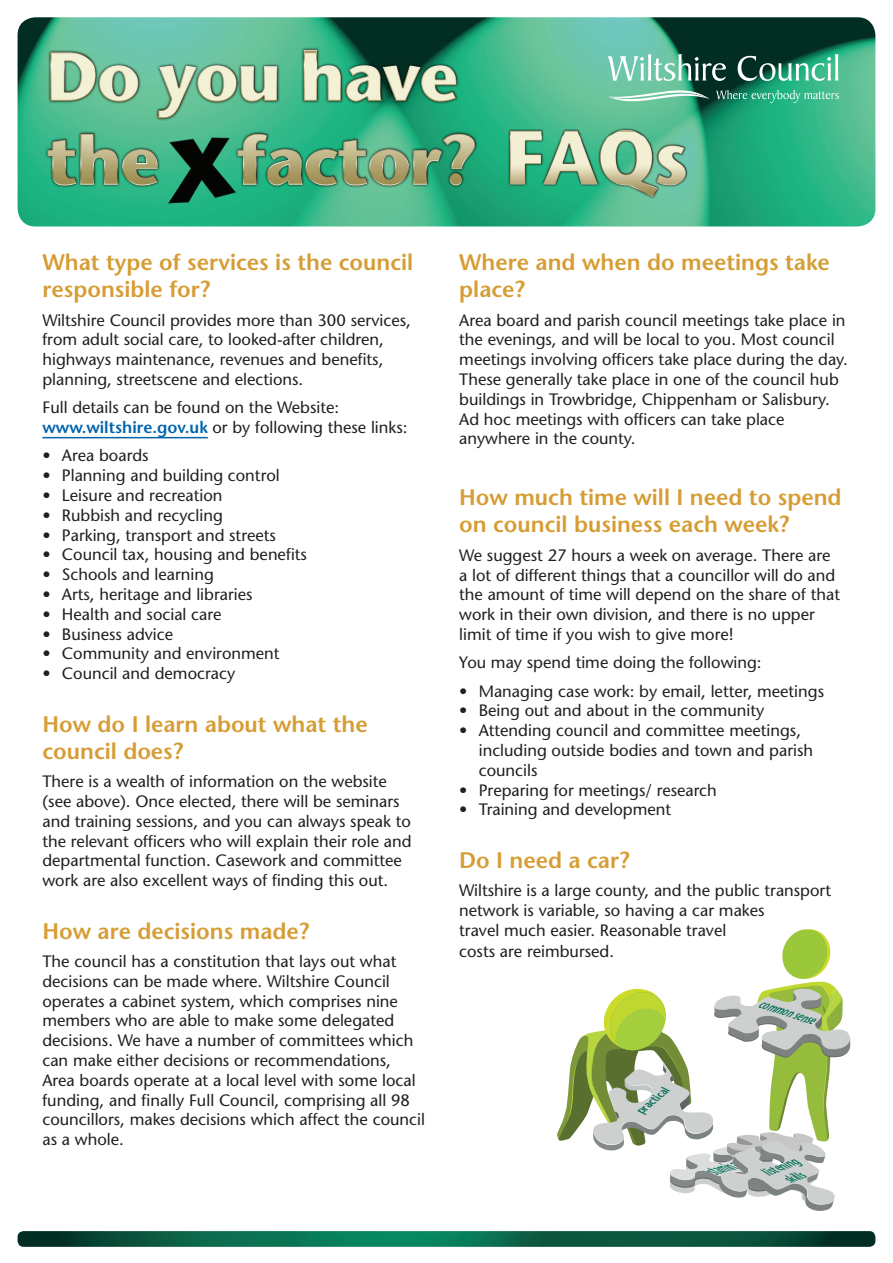
<style>
.page{position:relative;width:893px;height:1263px;background:#fff}
.page>*{position:absolute;margin:0;border:0;box-sizing:border-box;transform-origin:0 0}
.t1{font:600 22.5px/27px "Stone Sans";color:#d69d35}
.t2{font:16.5px/19.8px "Stone Sans";color:#231f20}
.t3{font:italic 600 14.25px "Stone Sans Std";color:#006d56;scale:.52 1}
.t4{font:italic 600 12.9px "Stone Sans Std";color:#006d56;scale:.64 1}
.t5{font:italic 600 12.6px/15.1px "Stone Sans Std";color:#006d56;text-align:right;scale:.68 1}
.t6{font:italic 600 11.4px "Stone Sans Std";color:#006d56;scale:.82 1}
.s1{font-weight:600;color:#0164ad}
</style>
<div class="page">
<img style="left:19px;top:17px;width:856px;height:209px">
<img style="left:18px;top:1231px;width:857px;height:16px">
<img style="left:17px;top:26px;width:510px;height:201px">
<svg style="left:608px;top:54px;width:231px;height:56px;background:#53a186"></svg>
<hr style="left:42px;top:437px;width:166px;height:1px;background:#0164ad">
<img style="left:495px;top:113px;width:205px;height:97px">
<svg style="left:557px;top:929px;width:294px;height:282px"></svg>
<h1 class="t1" style="left:42px;top:249px;width:372px">What type of services is the council responsible for?</h1>
<p class="t2" style="left:42px;top:310px;width:370px">Wiltshire Council provides more than 300 services, from adult social care, to looked-after children, highways maintenance, revenues and benefits, planning, streetscene and elections.</p>
<p class="t2" style="left:42px;top:398px;width:367px">Full details can be found on the Website: <span class="s1">www.wiltshire.gov.uk</span> or by following these links:</p>
<p class="t2" style="left:42px;top:446px;width:108px">• Area boards</p>
<p class="t2" style="left:42px;top:466px;width:239px">• Planning and building control</p>
<p class="t2" style="left:42px;top:485px;width:181px">• Leisure and recreation</p>
<p class="t2" style="left:42px;top:505px;width:182px">• Rubbish and recycling</p>
<p class="t2" style="left:42px;top:525px;width:235px">• Parking, transport and streets</p>
<p class="t2" style="left:42px;top:545px;width:266px">• Council tax, housing and benefits</p>
<p class="t2" style="left:42px;top:565px;width:173px">• Schools and learning</p>
<p class="t2" style="left:42px;top:584px;width:212px">• Arts, heritage and libraries</p>
<p class="t2" style="left:42px;top:604px;width:181px">• Health and social care</p>
<p class="t2" style="left:42px;top:624px;width:132px">• Business advice</p>
<p class="t2" style="left:42px;top:644px;width:239px">• Community and environment</p>
<p class="t2" style="left:42px;top:664px;width:194px">• Council and democracy</p>
<h1 class="t1" style="left:42px;top:710px;width:327px">How do I learn about what the council does?</h1>
<p class="t2" style="left:42px;top:771px;width:371px">There is a wealth of information on the website (see above). Once elected, there will be seminars and training sessions, and you can always speak to the relevant officers who will explain their role and departmental function. Casework and committee work are also excellent ways of finding this out.</p>
<h1 class="t1" style="left:42px;top:917px;width:268px">How are decisions made?</h1>
<p class="t2" style="left:42px;top:951px;width:384px">The council has a constitution that lays out what decisions can be made where. Wiltshire Council operates a cabinet system, which comprises nine members who are able to make some delegated decisions. We have a number of committees which can make either decisions or recommendations, Area boards operate at a local level with some local funding, and finally Full Council, comprising all 98 councillors, makes decisions which affect the council as a whole.</p>
<h1 class="t1" style="left:459px;top:249px;width:372px">Where and when do meetings take place?</h1>
<p class="t2" style="left:459px;top:310px;width:390px">Area board and parish council meetings take place in the evenings, and will be local to you. Most council meetings involving officers take place during the day.<br>These generally take place in one of the council hub buildings in Trowbridge, Chippenham or Salisbury.<br>Ad hoc meetings with officers can take place anywhere in the county.</p>
<h1 class="t1" style="left:459px;top:484px;width:384px">How much time will I need to spend on council business each week?</h1>
<p class="t2" style="left:459px;top:545px;width:382px">We suggest 27 hours a week on average. There are a lot of different things that a councillor will do and the amount of time will depend on the share of that work in their own division, and there is no upper limit of time if you wish to give more!</p>
<p class="t2" style="left:459px;top:653px;width:304px">You may spend time doing the following:</p>
<p class="t2" style="left:459px;top:681px;width:366px">• Managing case work: by email, letter, meetings</p>
<p class="t2" style="left:459px;top:701px;width:307px">• Being out and about in the community</p>
<p class="t2" style="left:479px;top:720px;width:336px;text-indent:-20px">• Attending council and committee meetings, including outside bodies and town and parish councils</p>
<p class="t2" style="left:459px;top:780px;width:259px">• Preparing for meetings/ research</p>
<p class="t2" style="left:459px;top:800px;width:213px">• Training and development</p>
<h1 class="t1" style="left:459px;top:846px;width:172px">Do I need a car?</h1>
<p class="t2" style="left:459px;top:881px;width:373px">Wiltshire is a large county, and the public transport network is variable, so having a car makes<br>travel much easier. Reasonable travel</p>
<p class="t2" style="left:459px;top:942px;width:156px">costs are reimbursed.</p>
<p class="t6" style="left:635px;top:1106px;width:47px;rotate:-40deg">practical</p>
<p class="t4" style="left:761px;top:995px;width:91px;rotate:18deg">common sense</p>
<p class="t3" style="left:713px;top:1161px;width:54px;rotate:-15deg">stamina</p>
<p class="t5" style="left:765px;top:1164px;width:53px;rotate:-22deg">listening skills</p>
</div>
